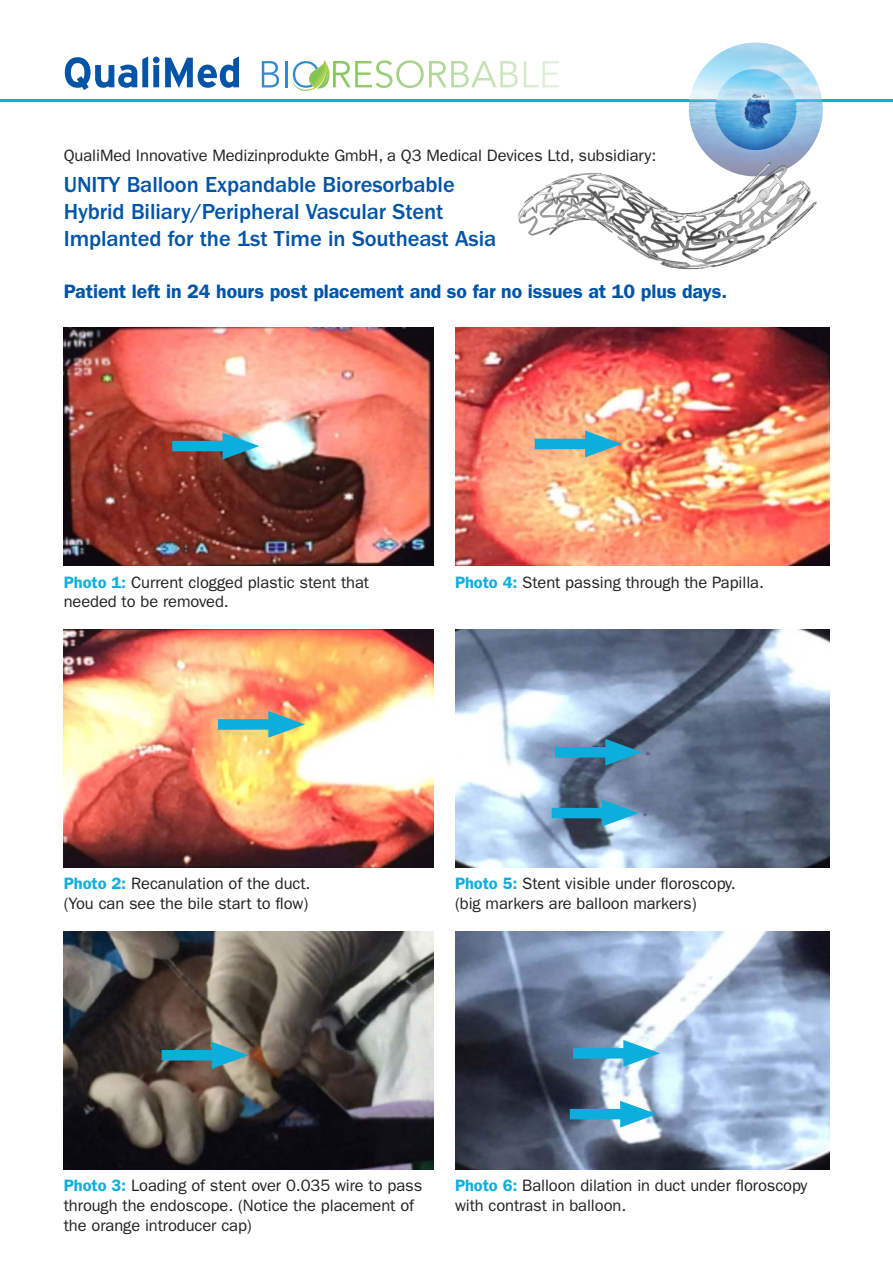
<style>
.page{position:relative;width:893px;height:1263px;background:#fff}
.page>*{position:absolute;margin:0;border:0;box-sizing:border-box;transform-origin:0 0}
.Body___Table_Bullets{font:500 22.5px/27px "ITC Franklin Gothic Std";letter-spacing:-.005em;color:#0154a6}
.t1{font:600 19.5px "ITC Franklin Gothic Std";letter-spacing:-.005em;color:#0154a6}
.Body___Table_Bullets-2{font:16.5px/19.8px "ITC Franklin Gothic Std";letter-spacing:-.005em;color:#231f20}
.s1{font-weight:600;color:#0caedd}
</style>
<div class="page">
<hr style="left:0;top:100px;width:893px;height:2px;background:#0caedd">
<img style="left:689px;top:43px;width:134px;height:133px;border-radius:67px">
<svg style="left:262px;top:61px;width:17px;height:26px"></svg>
<hr style="left:285px;top:61px;width:3px;height:26px;background:#338aca">
<svg style="left:292px;top:60px;width:38px;height:31px"></svg>
<svg style="left:376px;top:60px;width:183px;height:28px"></svg>
<svg style="left:64px;top:56px;width:175px;height:34px"></svg>
<img style="left:518px;top:160px;width:299px;height:110px">
<img style="left:64px;top:327px;width:370px;height:239px">
<img style="left:455px;top:327px;width:374px;height:239px">
<img style="left:64px;top:629px;width:370px;height:238px">
<img style="left:455px;top:629px;width:374px;height:238px">
<img style="left:64px;top:931px;width:370px;height:238px">
<img style="left:455px;top:931px;width:374px;height:238px">
<div style="left:162px;top:1050px;width:65px;height:10px;background:#0caedd"></div>
<svg style="left:212px;top:1042px;width:37px;height:27px"></svg>
<div style="left:218px;top:719px;width:66px;height:11px;background:#0caedd"></div>
<svg style="left:268px;top:711px;width:37px;height:27px"></svg>
<div style="left:172px;top:441px;width:66px;height:10px;background:#0caedd"></div>
<svg style="left:223px;top:433px;width:36px;height:26px"></svg>
<div style="left:535px;top:439px;width:65px;height:10px;background:#0caedd"></div>
<svg style="left:585px;top:431px;width:37px;height:26px"></svg>
<div style="left:555px;top:747px;width:66px;height:10px;background:#0caedd"></div>
<svg style="left:605px;top:739px;width:37px;height:27px"></svg>
<div style="left:573px;top:1048px;width:66px;height:10px;background:#0caedd"></div>
<svg style="left:623px;top:1040px;width:37px;height:27px"></svg>
<div style="left:552px;top:808px;width:66px;height:10px;background:#0caedd"></div>
<svg style="left:602px;top:800px;width:37px;height:26px"></svg>
<div style="left:570px;top:1109px;width:66px;height:10px;background:#0caedd"></div>
<svg style="left:620px;top:1101px;width:37px;height:26px"></svg>
<p class="Body___Table_Bullets-2" style="left:64px;top:146px;width:594px">QualiMed Innovative Medizinprodukte GmbH, a Q3 Medical Devices Ltd, subsidiary:</p>
<p class="Body___Table_Bullets" style="left:64px;top:172px;width:434px">UNITY Balloon Expandable Bioresorbable<br>Hybrid Biliary/Peripheral Vascular Stent<br>Implanted for the 1st Time in Southeast Asia</p>
<p class="t1" style="left:64px;top:280px;width:665px">Patient left in 24 hours post placement and so far no issues at 10 plus days.</p>
<p class="Body___Table_Bullets-2" style="left:64px;top:572px;width:307px"><span class="s1">Photo 1:</span> Current clogged plastic stent that needed to be removed.</p>
<p class="Body___Table_Bullets-2" style="left:455px;top:572px;width:310px"><span class="s1">Photo 4:</span> Stent passing through the Papilla.</p>
<p class="Body___Table_Bullets-2" style="left:64px;top:874px;width:248px"><span class="s1">Photo 2:</span> Recanulation of the duct. (You can see the bile start to flow)</p>
<p class="Body___Table_Bullets-2" style="left:455px;top:874px;width:282px"><span class="s1">Photo 5:</span> Stent visible under floroscopy. (big markers are balloon markers)</p>
<p class="Body___Table_Bullets-2" style="left:64px;top:1176px;width:360px"><span class="s1">Photo 3:</span> Loading of stent over 0.035 wire to pass through the endoscope. (Notice the placement of the orange introducer cap)</p>
<p class="Body___Table_Bullets-2" style="left:455px;top:1176px;width:354px"><span class="s1">Photo 6:</span> Balloon dilation in duct under floroscopy with contrast in balloon.</p>
</div>
